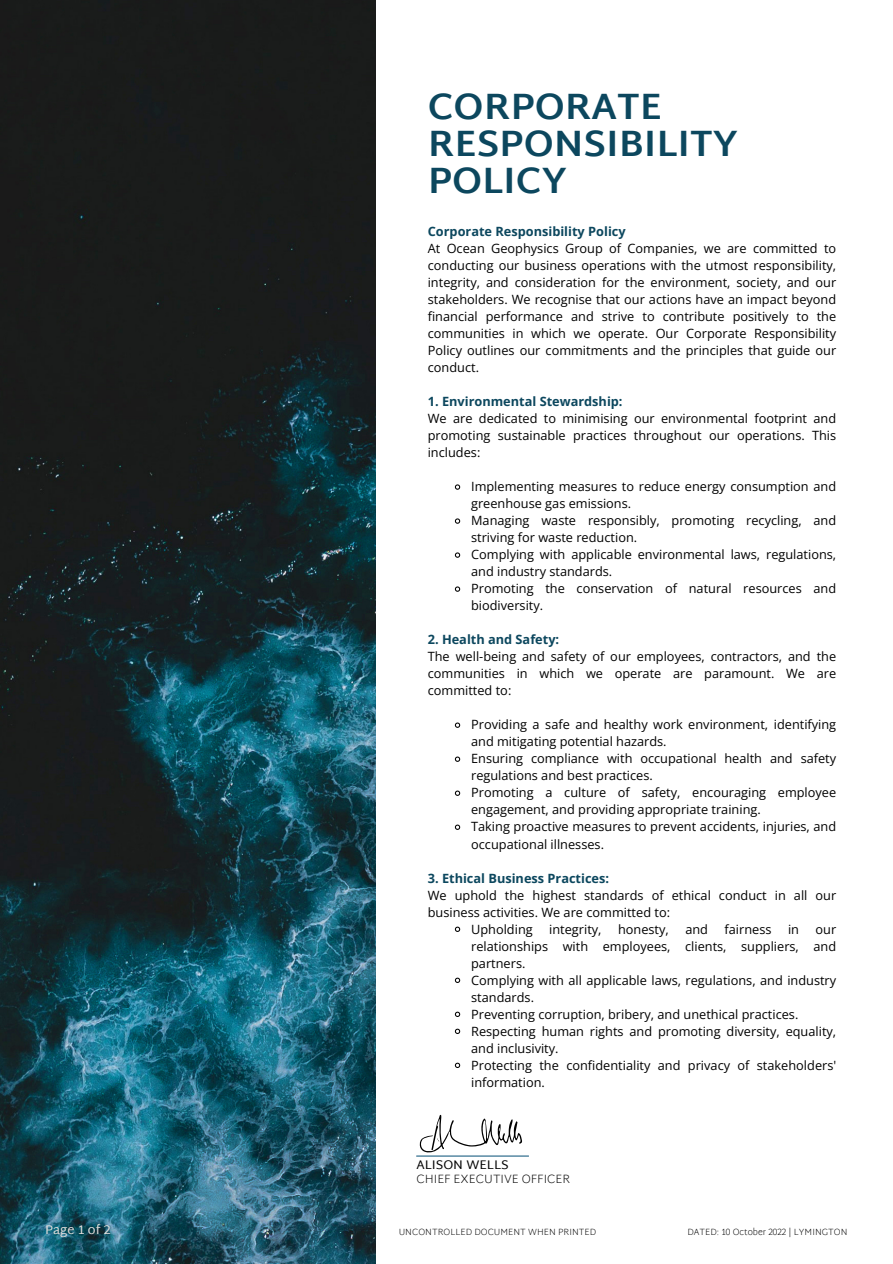
<style>
.page{position:relative;width:893px;height:1264px;background:#fff}
.page>*{position:absolute;margin:0;border:0;box-sizing:border-box;transform-origin:0 0}
.t1{font:700 37.5px/37.2px "Martel Sans";color:#0c475e}
.t2{font:12.75px/17px "Open Sans";color:#000;text-align:justify}
.t3{font:700 12.75px "Open Sans";color:#0c475e}
.t4{font:12.75px "Martel Sans";color:#000}
.t5{font:12.75px "Martel Sans";color:#e3dfdd}
.t6{font:200 12px "Martel Sans";color:#000}
.t7{font:200 9px "Martel Sans";color:#000}
</style>
<div class="page">
<svg style="left:454px;top:484px;width:7px;height:6px"></svg>
<svg style="left:454px;top:518px;width:7px;height:6px"></svg>
<svg style="left:454px;top:552px;width:7px;height:6px"></svg>
<svg style="left:454px;top:586px;width:7px;height:6px"></svg>
<svg style="left:454px;top:722px;width:7px;height:6px"></svg>
<svg style="left:454px;top:756px;width:7px;height:6px"></svg>
<svg style="left:454px;top:790px;width:7px;height:6px"></svg>
<svg style="left:454px;top:824px;width:7px;height:6px"></svg>
<svg style="left:454px;top:926px;width:7px;height:6px"></svg>
<svg style="left:454px;top:977px;width:7px;height:6px"></svg>
<svg style="left:454px;top:1011px;width:7px;height:6px"></svg>
<svg style="left:454px;top:1028px;width:7px;height:6px"></svg>
<svg style="left:454px;top:1062px;width:7px;height:6px"></svg>
<img style="left:0;top:0;width:376px;height:1263px">
<hr style="left:416px;top:1155px;width:113px;height:1px;background:#6190a8">
<svg style="left:419px;top:1114px;width:103px;height:39px"></svg>
<h1 class="t1" style="left:428px;top:87px;width:311px">CORPORATE<br>RESPONSIBILITY<br>POLICY</h1>
<p class="t3" style="left:428px;top:222px;width:199px">Corporate Responsibility Policy</p>
<p class="t2" style="left:428px;top:240px;width:410px">At Ocean Geophysics Group of Companies, we are committed to conducting our business operations with the utmost responsibility, integrity, and consideration for the environment, society, and our stakeholders. We recognise that our actions have an impact beyond financial performance and strive to contribute positively to the communities in which we operate. Our Corporate Responsibility Policy outlines our commitments and the principles that guide our conduct.</p>
<p class="t3" style="left:428px;top:392px;width:196px">1. Environmental Stewardship:</p>
<p class="t2" style="left:428px;top:410px;width:410px">We are dedicated to minimising our environmental footprint and promoting sustainable practices throughout our operations. This includes:</p>
<p class="t2" style="left:471px;top:478px;width:366px;text-align:left">Implementing measures to reduce energy consumption and greenhouse gas emissions.<br>Managing waste responsibly, promoting recycling, and striving for waste reduction.<br>Complying with applicable environmental laws, regulations, and industry standards.<br>Promoting the conservation of natural resources and biodiversity.</p>
<p class="t3" style="left:428px;top:630px;width:133px">2. Health and Safety:</p>
<p class="t2" style="left:428px;top:648px;width:410px">The well-being and safety of our employees, contractors, and the communities in which we operate are paramount. We are committed to:</p>
<p class="t2" style="left:471px;top:716px;width:366px;text-align:left">Providing a safe and healthy work environment, identifying and mitigating potential hazards.<br>Ensuring compliance with occupational health and safety regulations and best practices.<br>Promoting a culture of safety, encouraging employee engagement, and providing appropriate training.<br>Taking proactive measures to prevent accidents, injuries, and occupational illnesses.</p>
<p class="t3" style="left:428px;top:868px;width:183px">3. Ethical Business Practices:</p>
<p class="t2" style="left:428px;top:886px;width:410px">We uphold the highest standards of ethical conduct in all our</p>
<p class="t2" style="left:428px;top:903px;width:244px">business activities. We are committed to:</p>
<p class="t2" style="left:471px;top:920px;width:63px">Upholding</p>
<p class="t2" style="left:549px;top:920px;width:54px">integrity,</p>
<p class="t2" style="left:618px;top:920px;width:52px">honesty,</p>
<p class="t2" style="left:685px;top:920px;width:24px">and</p>
<p class="t2" style="left:724px;top:920px;width:48px">fairness</p>
<p class="t2" style="left:788px;top:920px;width:13px">in</p>
<p class="t2" style="left:471px;top:920px;width:366px;text-align:left;text-indent:344px">our relationships with employees, clients, suppliers, and partners.<br>Complying with all applicable laws, regulations, and industry standards.<br>Preventing corruption, bribery, and unethical practices.<br>Respecting human rights and promoting diversity, equality, and inclusivity.<br>Protecting the confidentiality and privacy of stakeholders' information.</p>
<p class="t4" style="left:416px;top:1157px;width:94px">ALISON WELLS</p>
<p class="t6" style="left:416px;top:1171px;width:155px">CHIEF EXECUTIVE OFFICER</p>
<p class="t5" style="left:45px;top:1221px;width:67px">Page 1 of 2</p>
<p class="t7" style="left:398px;top:1226px;width:199px">UNCONTROLLED DOCUMENT WHEN PRINTED</p>
<p class="t7" style="left:687px;top:1226px;width:162px">DATED: 10 October 2022 | LYMINGTON</p>
</div>
